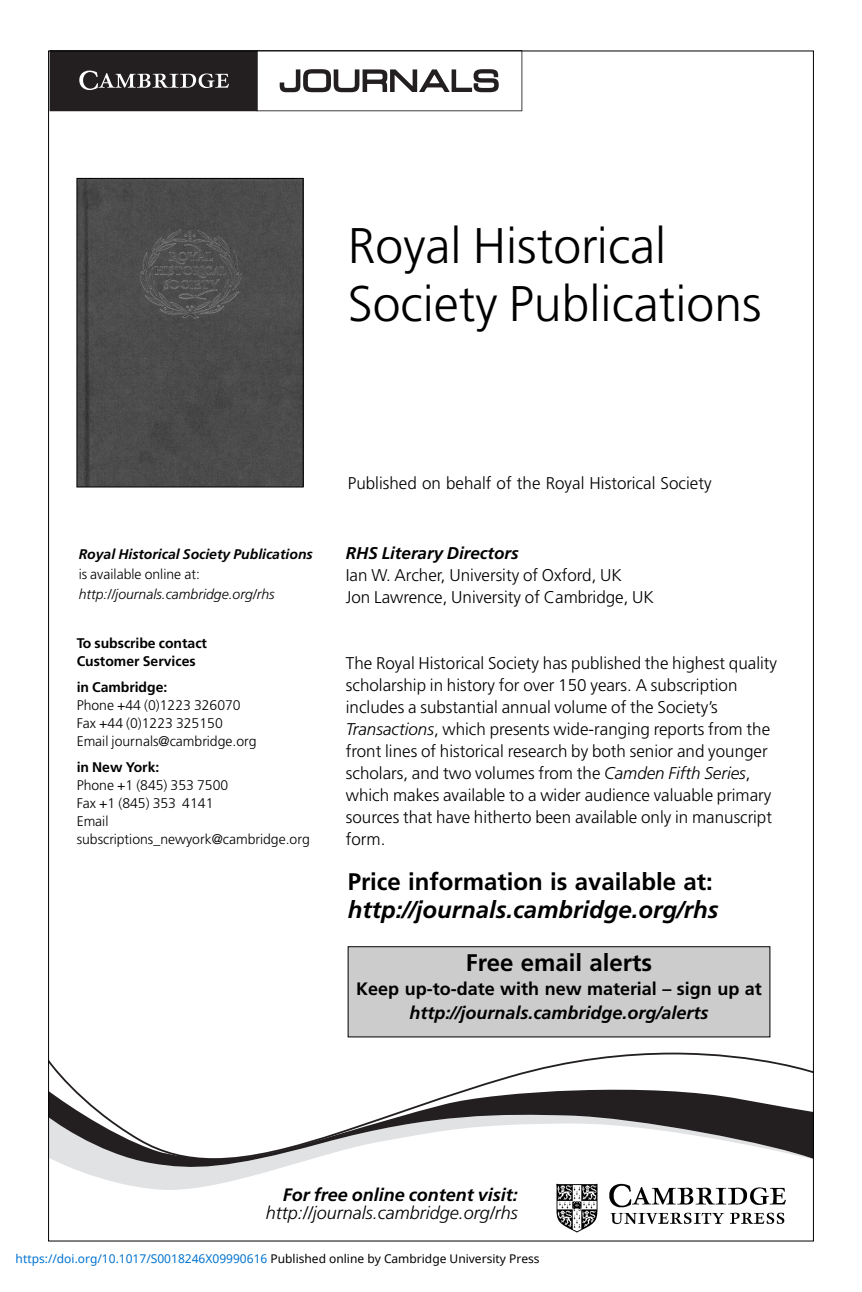
<style>
.page{position:relative;width:862px;height:1292px;background:#fff}
.page>*{position:absolute;margin:0;border:0;box-sizing:border-box;transform-origin:0 0}
.t1{font:300 50px/58px "Frutiger LT Std";color:#000}
.t2{font:700 24px "Frutiger LT Std";color:#000}
.t3{font:italic 700 24px "Frutiger LT Std";color:#000}
.t4{font:italic 700 18px "Frutiger LT Std";color:#000}
.t5{font:700 18px "Frutiger LT Std";color:#000}
.t6{font:italic 300 18px "Frutiger LT Std";color:#000}
.t7{font:300 17px/22px "Frutiger LT Std";color:#000}
.t8{font:italic 700 17px "Frutiger LT Std";color:#000}
.t9{font:300 14px/18px "Frutiger LT Std";color:#000}
.t10{font:700 14px/18px "Frutiger LT Std";color:#000}
.t11{font:italic 700 14px "Frutiger LT Std";color:#000}
.t12{font:italic 300 14px "Frutiger LT Std";color:#000}
.t13{font:12px "Noto Sans";color:#0172cf}
.s1{font-style:italic}
.s2{color:#000}
</style>
<div class="page">
<svg style="left:50px;top:53px;width:472px;height:58px"></svg>
<svg style="left:50px;top:1053px;width:762px;height:29px"></svg>
<svg style="left:78px;top:1170px;width:194px;height:20px;fill:#e1e2e4"></svg>
<svg style="left:50px;top:1082px;width:762px;height:88px"></svg>
<img style="left:556px;top:1183px;width:230px;height:50px">
<img style="left:79px;top:180px;width:222px;height:305px">
<div style="left:77px;top:178px;width:226px;height:309px;border:1px solid #000"></div>
<div style="left:348px;top:947px;width:422px;height:90px;background:#ccc"></div>
<div style="left:348px;top:946px;width:422px;height:91px;border:1px solid #000"></div>
<h1 class="t1" style="left:348px;top:219px;width:415px">Royal Historical<br>Society Publications</h1>
<p class="t11" style="left:79px;top:548px;width:236px">Royal Historical Society Publications</p>
<p class="t9" style="left:79px;top:565px;width:123px">is available online at:</p>
<p class="t12" style="left:79px;top:588px;width:197px">http://journals.cambridge.org/rhs</p>
<p class="t10" style="left:77px;top:634px;width:132px">To subscribe contact<br>Customer Services</p>
<p class="t10" style="left:77px;top:678px;width:92px">in Cambridge:</p>
<p class="t9" style="left:77px;top:696px;width:181px">Phone +44 (0)1223 326070<br>Fax +44 (0)1223 325150<br>Email journals@cambridge.org</p>
<p class="t10" style="left:77px;top:758px;width:84px">in New York:</p>
<p class="t9" style="left:77px;top:776px;width:235px">Phone +1 (845) 353 7500<br>Fax +1 (845) 353 4141<br>Email subscriptions_newyork@cambridge.org</p>
<p class="t7" style="left:348px;top:473px;width:365px">Published on behalf of the Royal Historical Society</p>
<p class="t8" style="left:346px;top:546px;width:174px">RHS Literary Directors</p>
<p class="t7" style="left:346px;top:565px;width:310px">Ian W. Archer, University of Oxford, UK<br>Jon Lawrence, University of Cambridge, UK</p>
<p class="t7" style="left:346px;top:653px;width:433px">The Royal Historical Society has published the highest quality scholarship in history for over 150 years. A subscription includes a substantial annual volume of the Society’s <span class="s1">Transactions</span>, which presents wide-ranging reports from the front lines of historical research by both senior and younger scholars, and two volumes from the <span class="s1">Camden Fifth Series</span>, which makes available to a wider audience valuable primary sources that have hitherto been available only in manuscript form.</p>
<h2 class="t2" style="left:348px;top:871px;width:366px">Price information is available at:</h2>
<h2 class="t3" style="left:348px;top:899px;width:372px">http://journals.cambridge.org/rhs</h2>
<h2 class="t2" style="left:466px;top:952px;width:188px">Free email alerts</h2>
<p class="t5" style="left:356px;top:981px;width:407px">Keep up-to-date with new material – sign up at</p>
<p class="t4" style="left:410px;top:1005px;width:300px">http://journals.cambridge.org/alerts</p>
<p class="t4" style="left:283px;top:1187px;width:237px">For free online content visit:</p>
<p class="t6" style="left:266px;top:1205px;width:253px">http://journals.cambridge.org/rhs</p>
<p class="t13" style="left:16px;top:1251px;width:526px">https://doi.org/10.1017/S0018246X09990616 <span class="s2">Published online by Cambridge University Press</span></p>
</div>
